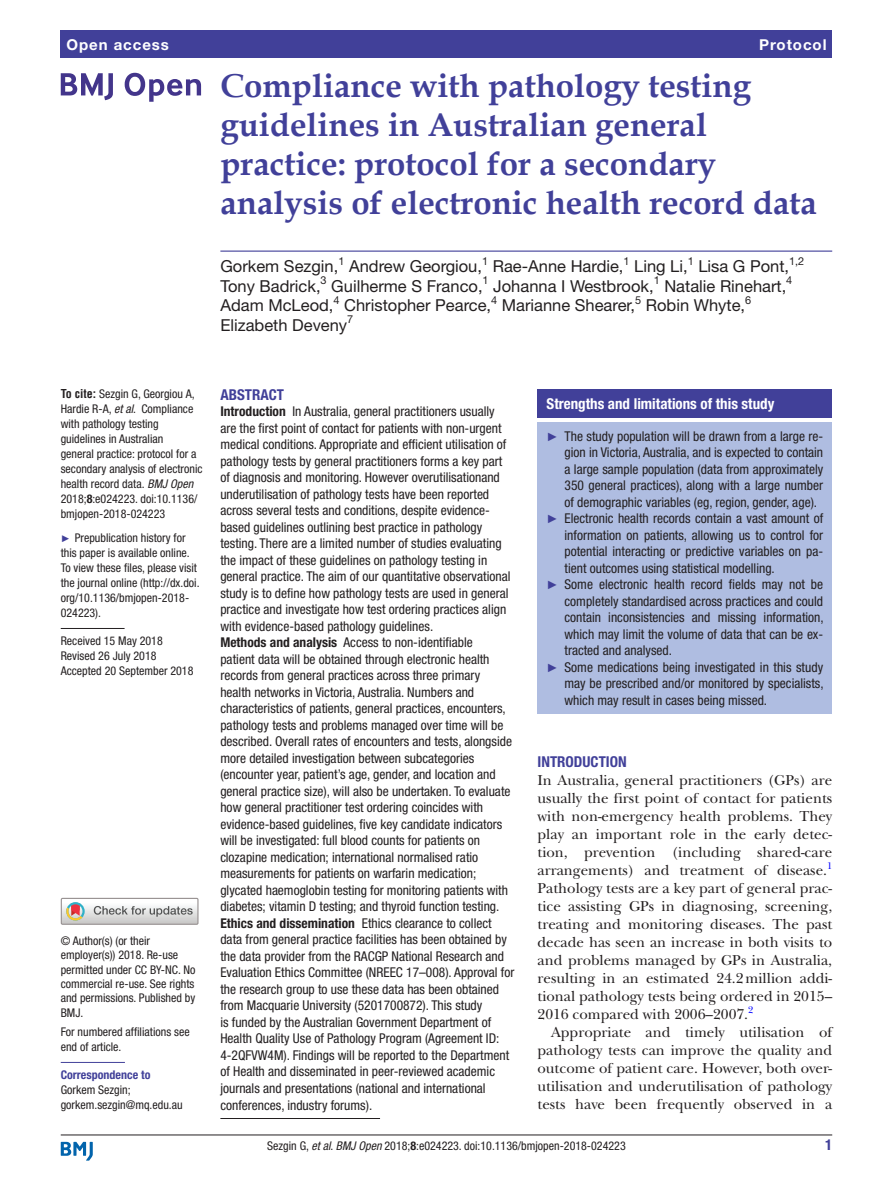
<style>
.page{position:relative;width:893px;height:1191px;background:#fff}
.page>*{position:absolute;margin:0;border:0;box-sizing:border-box;transform-origin:0 0}
.t1{font:700 33px/39px "Book Antiqua";color:#414099}
.t2{font:16.5px "Helvetica Neue LT Std";color:#231f20}
.t3{font:15px/18px "New Baskerville";color:#231f20;text-align:justify}
.t4{font:700 condensed 15px "Helvetica Neue LT Std";color:#fff}
.t5{font:700 condensed 15px "Helvetica Neue LT Std";color:#414099}
.t6{font:700 15px "Helvetica Neue LT Std";letter-spacing:.065em;color:#fff}
.t7{font:condensed 13.5px/16.5px "Helvetica Neue LT Std";color:#231f20}
.t8{font:condensed 12px/15px "Helvetica Neue LT Std";color:#231f20}
.t9{font:700 condensed 12px "Helvetica Neue LT Std";color:#414099}
.t10{font:10.95px "Helvetica Neue LT Std";color:#231f20}
.t11{font:9.9px "New Baskerville";color:#00f}
.s1{font-family:"Helvetica LT Std";font-weight:700}
.s2{font-style:italic}
.s3{font-weight:700}
.s4{font-family:"Arial";font-stretch:normal;font-size:9.75px;color:#414099}
.s5{font-family:"Arial";font-stretch:normal;font-size:12px;color:#414099}
</style>
<div class="page">
<hr style="left:61px;top:1134px;width:771px;height:1px;background:#231f20">
<svg style="left:61px;top:1141px;width:32px;height:19px"></svg>
<div style="left:61px;top:31px;width:771px;height:27px;background:#414099"></div>
<hr style="left:220px;top:250px;width:612px;height:2px;background:#414099">
<hr style="left:61px;top:628px;width:64px;height:1px;background:#231f20">
<hr style="left:61px;top:1062px;width:64px;height:1px;background:#414099">
<svg style="left:61px;top:73px;width:52px;height:27px"></svg>
<svg style="left:125px;top:73px;width:76px;height:29px"></svg>
<div style="left:61px;top:897px;width:138px;height:27px;border:1px solid #969090"></div>
<svg style="left:61px;top:898px;width:137px;height:26px"></svg>
<hr style="left:220px;top:1118px;width:160px;height:1px;background:#231f20">
<div style="left:538px;top:389px;width:294px;height:29px;background:#414099"></div>
<div style="left:538px;top:422px;width:294px;height:291px;background:#afbde1"></div>
<p class="t6" style="left:66px;top:35px;width:104px">Open access</p>
<p class="t6" style="left:759px;top:35px;width:69px">Protocol</p>
<h1 class="t1" style="left:220px;top:66px;width:598px">Compliance with pathology testing guidelines in Australian general practice: protocol for a secondary analysis of electronic health record data</h1>
<p class="t2" style="left:220px;top:257px;width:119px">Gorkem Sezgin,</p>
<p class="t10" style="left:338px;top:254px;width:8px">1</p>
<p class="t2" style="left:349px;top:257px;width:135px">Andrew Georgiou,</p>
<p class="t10" style="left:482px;top:254px;width:8px">1</p>
<p class="t2" style="left:493px;top:257px;width:132px">Rae-Anne Hardie,</p>
<p class="t10" style="left:624px;top:254px;width:8px">1</p>
<p class="t2" style="left:634px;top:257px;width:55px">Ling Li,</p>
<p class="t10" style="left:688px;top:254px;width:8px">1</p>
<p class="t2" style="left:698px;top:257px;width:92px">Lisa G Pont,</p>
<p class="t10" style="left:789px;top:254px;width:17px">1,2</p>
<p class="t2" style="left:220px;top:276px;width:102px">Tony Badrick,</p>
<p class="t10" style="left:321px;top:274px;width:8px">3</p>
<p class="t2" style="left:331px;top:276px;width:153px">Guilherme S Franco,</p>
<p class="t10" style="left:483px;top:274px;width:8px">1</p>
<p class="t2" style="left:493px;top:276px;width:162px">Johanna I Westbrook,</p>
<p class="t10" style="left:654px;top:274px;width:8px">1</p>
<p class="t2" style="left:664px;top:276px;width:123px">Natalie Rinehart,</p>
<p class="t10" style="left:786px;top:274px;width:8px">4</p>
<p class="t2" style="left:220px;top:296px;width:115px">Adam McLeod,</p>
<p class="t10" style="left:333px;top:293px;width:8px">4</p>
<p class="t2" style="left:344px;top:296px;width:148px">Christopher Pearce,</p>
<p class="t10" style="left:491px;top:293px;width:8px">4</p>
<p class="t2" style="left:502px;top:296px;width:135px">Marianne Shearer,</p>
<p class="t10" style="left:635px;top:293px;width:8px">5</p>
<p class="t2" style="left:646px;top:296px;width:101px">Robin Whyte,</p>
<p class="t10" style="left:745px;top:293px;width:8px">6</p>
<p class="t2" style="left:220px;top:315px;width:128px">Elizabeth Deveny</p>
<p class="t10" style="left:347px;top:313px;width:8px">7</p>
<p class="t8" style="left:61px;top:386px;width:143px"><span class="s1">To cite:</span> Sezgin G, Georgiou A,<br>Hardie R-A, <span class="s2">et al</span>. Compliance with pathology testing guidelines in Australian<br>general practice: protocol for a secondary analysis of electronic health record data. <span class="s2">BMJ Open<br></span>2018;<span class="s3">8</span>:e024223. doi:10.1136/ bmjopen-2018-024223</p>
<p class="t8" style="left:61px;top:530px;width:140px"><span class="s4">►</span> Prepublication history for this paper is available online.<br>To view these files, please visit the journal online (http://dx.doi. org/10.1136/bmjopen-2018-<br>024223).</p>
<p class="t8" style="left:61px;top:633px;width:134px">Received 15 May 2018<br>Revised 26 July 2018<br>Accepted 20 September 2018</p>
<p class="t8" style="left:61px;top:933px;width:136px;line-height:14.4px">© Author(s) (or their employer(s)) 2018. Re-use permitted under CC BY-NC. No commercial re-use. See rights and permissions. Published by<br>BMJ.</p>
<p class="t8" style="left:61px;top:1024px;width:130px">For numbered affiliations see end of article.</p>
<p class="t9" style="left:61px;top:1067px;width:91px">Correspondence to</p>
<p class="t8" style="left:61px;top:1082px;width:123px">Gorkem Sezgin; gorkem.sezgin@mq.edu.au</p>
<p class="t5" style="left:220px;top:385px;width:65px">Abstract</p>
<p class="t7" style="left:220px;top:403px;width:296px"><span class="s3">Introduction</span> In Australia, general practitioners usually<br>are the first point of contact for patients with non-urgent medical conditions. Appropriate and efficient utilisation of pathology tests by general practitioners forms a key part of diagnosis and monitoring. However overutilisationand underutilisation of pathology tests have been reported across several tests and conditions, despite evidence&shy;based guidelines outlining best practice in pathology testing. There are a limited number of studies evaluating the impact of these guidelines on pathology testing in general practice. The aim of our quantitative observational study is to define how pathology tests are used in general practice and investigate how test ordering practices align with evidence-based pathology guidelines.<br><span class="s3">Methods and analysis</span> Access to non-identifiable<br>patient data will be obtained through electronic health records from general practices across three primary<br>health networks in Victoria, Australia. Numbers and characteristics of patients, general practices, encounters, pathology tests and problems managed over time will be described. Overall rates of encounters and tests, alongside more detailed investigation between subcategories (encounter year, patient’s age, gender, and location and general practice size), will also be undertaken. To evaluate how general practitioner test ordering coincides with evidence-based guidelines, five key candidate indicators will be investigated: full blood counts for patients on clozapine medication; international normalised ratio measurements for patients on warfarin medication; glycated haemoglobin testing for monitoring patients with diabetes; vitamin D testing; and thyroid function testing.<br><span class="s3">Ethics and dissemination</span> Ethics clearance to collect data from general practice facilities has been obtained by the data provider from the RACGP National Research and Evaluation Ethics Committee (NREEC 17–008). Approval for the research group to use these data has been obtained from Macquarie University (5201700872). This study<br>is funded by the Australian Government Department of Health Quality Use of Pathology Program (Agreement ID:<br>4-2QFVW4M). Findings will be reported to the Department of Health and disseminated in peer-reviewed academic journals and presentations (national and international conferences, industry forums).</p>
<p class="t4" style="left:547px;top:394px;width:229px">Strengths and limitations of this study</p>
<p class="t7" style="left:547px;top:427px;width:278px"><span class="s5">►</span> The study population will be drawn from a large re-</p>
<p class="t7" style="left:565px;top:444px;width:260px">gion in Victoria, Australia, and is expected to contain</p>
<p class="t7" style="left:565px;top:460px;width:260px">a large sample population (data from approximately</p>
<p class="t7" style="left:565px;top:477px;width:260px">350 general practices), along with a large number</p>
<p class="t7" style="left:565px;top:493px;width:254px">of demographic variables (eg, region, gender, age).</p>
<p class="t7" style="left:547px;top:510px;width:278px"><span class="s5">►</span> Electronic health records contain a vast amount of</p>
<p class="t7" style="left:565px;top:526px;width:260px">information on patients, allowing us to control for</p>
<p class="t7" style="left:565px;top:543px;width:260px">potential interacting or predictive variables on pa-</p>
<p class="t7" style="left:565px;top:559px;width:212px">tient outcomes using statistical modelling.</p>
<p class="t7" style="left:547px;top:576px;width:278px"><span class="s5">►</span> Some electronic health record fields may not be</p>
<p class="t7" style="left:565px;top:592px;width:260px">completely standardised across practices and could</p>
<p class="t7" style="left:565px;top:609px;width:261px">contain inconsistencies and missing information,</p>
<p class="t7" style="left:565px;top:625px;width:260px">which may limit the volume of data that can be ex-</p>
<p class="t7" style="left:565px;top:642px;width:109px">tracted and analysed.</p>
<p class="t7" style="left:547px;top:658px;width:278px"><span class="s5">►</span> Some medications being investigated in this study</p>
<p class="t7" style="left:565px;top:675px;width:261px">may be prescribed and/or monitored by specialists,</p>
<p class="t7" style="left:565px;top:691px;width:204px">which may result in cases being missed.</p>
<p class="t5" style="left:538px;top:753px;width:91px">Introduction</p>
<p class="t3" style="left:538px;top:771px;width:296px">In Australia, general practitioners (GPs) are usually the first point of contact for patients with non-emergency health problems. They play an important role in the early detec&shy;tion, prevention (including shared-care arrangements) and treatment of disease.</p>
<p class="t11" style="left:827px;top:859px;width:7px">1</p>
<p class="t3" style="left:538px;top:879px;width:296px">Pathology tests are a key part of general prac&shy;tice assisting GPs in diagnosing, screening, treating and monitoring diseases. The past decade has seen an increase in both visits to and problems managed by GPs in Australia, resulting in an estimated 24.2million addi&shy;tional pathology tests being ordered in 2015– 2016 compared with 2006–2007.<sup>2</sup></p>
<p class="t3" style="left:538px;top:1023px;width:296px;text-indent:14px">Appropriate and timely utilisation of pathology tests can improve the quality and outcome of patient care. However, both over&shy;utilisation and underutilisation of pathology tests have been frequently observed in a</p>
<p class="t8" style="left:267px;top:1137px;width:360px">Sezgin G, <span class="s2">et al</span>. <span class="s2">BMJ Open</span> 2018;<span class="s3">8</span>:e024223. doi:10.1136/bmjopen-2018-024223</p>
<p class="t5" style="left:825px;top:1135px;width:9px">1</p>
</div>
